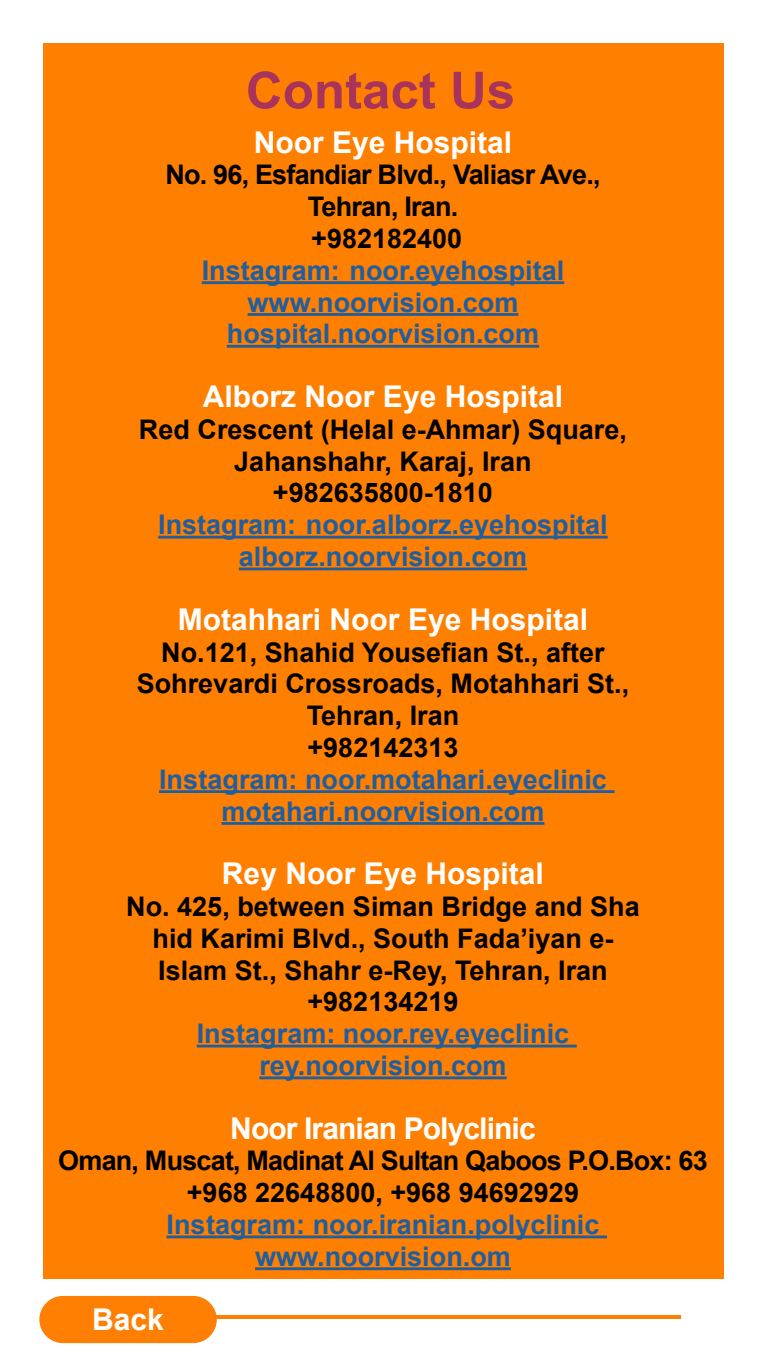
<style>
.page{position:relative;width:766px;height:1361px;background:#fff}
.page>*{position:absolute;margin:0;border:0;box-sizing:border-box;transform-origin:0 0}
.t1{font:700 51px "Arial";color:#a8345c}
.t2{font:700 30px "Arial";color:#fff}
.t3{font:700 30px "Arial";letter-spacing:-.03em;color:#fff}
.t4{font:700 27px/31.8px "Arial";color:#215e9e;text-align:center}
.t5{font:700 27px/31.8px "Arial";color:#000;text-align:center}
.t6{font:700 27px/31.8px "Arial";letter-spacing:-.03em;color:#000;text-align:center}
</style>
<div class="page">
<div style="left:39px;top:1296px;width:178px;height:47px;background:#ff7f02"></div>
<hr style="left:213px;top:1315px;width:468px;height:3px;background:#ff7f02">
<div style="left:43px;top:44px;width:680px;height:1235px;background:#ff7f00"></div>
<hr style="left:202px;top:281px;width:362px;height:3px;background:#215e9e">
<hr style="left:247px;top:313px;width:271px;height:3px;background:#215e9e">
<hr style="left:227px;top:345px;width:312px;height:3px;background:#215e9e">
<hr style="left:158px;top:536px;width:449px;height:2px;background:#215e9e">
<hr style="left:239px;top:567px;width:288px;height:3px;background:#215e9e">
<hr style="left:159px;top:790px;width:455px;height:3px;background:#215e9e">
<hr style="left:221px;top:822px;width:323px;height:3px;background:#215e9e">
<hr style="left:197px;top:1044px;width:379px;height:3px;background:#215e9e">
<hr style="left:259px;top:1076px;width:247px;height:3px;background:#215e9e">
<hr style="left:166px;top:1235px;width:440px;height:3px;background:#215e9e">
<hr style="left:255px;top:1267px;width:255px;height:3px;background:#215e9e">
<h1 class="t1" style="left:246px;top:54px;width:271px">Contact Us</h1>
<p class="t2" style="left:253px;top:121px;width:260px">Noor Eye Hospital</p>
<p class="t6" style="left:165px;top:159px;width:436px">No. 96, Esfandiar Blvd., Valiasr Ave.,<br>Tehran, Iran.<br>+982182400</p>
<p class="t4" style="left:202px;top:255px;width:364px">Instagram: noor.eyehospital www.noorvision.com hospital.noorvision.com</p>
<p class="t2" style="left:203px;top:375px;width:362px">Alborz Noor Eye Hospital</p>
<p class="t5" style="left:139px;top:414px;width:489px">Red Crescent (Helal -e Ahmar) Square,<br>Jahanshahr, Karaj, Iran +982635800-1810</p>
<p class="t4" style="left:158px;top:509px;width:451px">Instagram: noor.alborz.eyehospital alborz.noorvision.com</p>
<p class="t2" style="left:178px;top:598px;width:412px">Motahhari Noor Eye Hospital</p>
<p class="t5" style="left:137px;top:636px;width:494px">No.121, Shahid Yousefian St., after<br>Sohrevardi Crossroads, Motahhari St.,<br>Tehran, Iran<br>+982142313</p>
<p class="t4" style="left:159px;top:763px;width:449px">Instagram: noor.motahari.eyeclinic motahari.noorvision.com</p>
<p class="t2" style="left:222px;top:852px;width:323px">Rey Noor Eye Hospital</p>
<p class="t5" style="left:126px;top:891px;width:515px">No. 425, between Siman Bridge and Sha</p>
<p class="t5" style="left:158px;top:954px;width:451px">Islam St., Shahr -e Rey, Tehran, Iran</p>
<p class="t5" style="left:152px;top:922px;width:462px">hid Karimi Blvd., South Fada’iyan -e</p>
<p class="t5" style="left:307px;top:986px;width:152px">+982134219</p>
<p class="t4" style="left:197px;top:1018px;width:374px">Instagram: noor.rey.eyeclinic rey.noorvision.com</p>
<p class="t3" style="left:230px;top:1107px;width:307px">Noor Iranian Polyclinic</p>
<p class="t6" style="left:58px;top:1145px;width:650px">Oman, Muscat, Madinat Al Sultan Qaboos O.P .Box: 63 +968 22648800, +968 94692929</p>
<p class="t4" style="left:166px;top:1209px;width:434px">Instagram: noor.iranian.polyclinic www.noorvision.om</p>
<p class="t2" style="left:92px;top:1298px;width:73px">Back</p>
</div>
